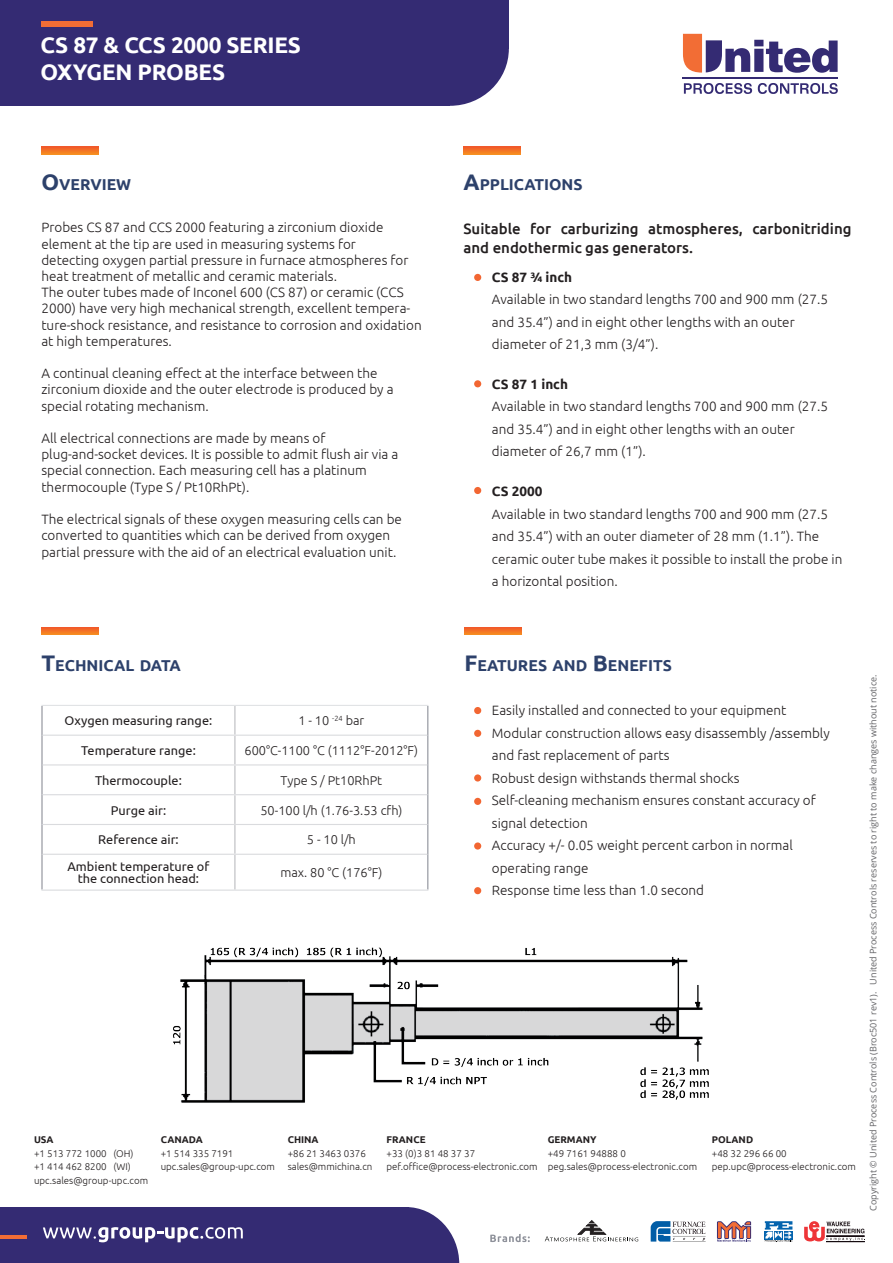
<style>
.page{position:relative;width:893px;height:1263px;background:#fff}
.page>*{position:absolute;margin:0;border:0;box-sizing:border-box;transform-origin:0 0}
.t1{font:700 22.5px/27px "Ubuntu";letter-spacing:-.01em;color:#fff}
.t2{font:700 15.75px "Ubuntu";color:#2d416b}
.t3{font:500 15px/19.5px "Ubuntu";color:#231f20}
.t4{font:300 13.5px/22.5px "Ubuntu";color:#231f20}
.t5{font:700 13.5px "Ubuntu";color:#231f20}
.t6{font:12.75px/12px "Ubuntu";color:#231f20;text-align:center}
.t7{font:300 12.75px "Ubuntu";color:#231f20}
.t8{font:300 9.75px "Ubuntu";color:#231f20}
.t9{font:700 9.75px "Ubuntu";color:#231f20}
.t10{font:9px "Open Sans";color:#636366}
.s1{font-size:22.5px}
</style>
<div class="page">
<svg style="left:683px;top:34px;width:155px;height:39px"></svg>
<svg style="left:684px;top:83px;width:154px;height:11px"></svg>
<hr style="left:683px;top:77px;width:155px;height:1px;background:#342b73">
<div style="left:0;top:0;width:450px;height:106px;background:#342b73"></div>
<svg style="left:450px;top:49px;width:59px;height:57px"></svg>
<div style="left:56px;top:0;width:453px;height:49px;background:#342b73"></div>
<div style="left:41px;top:21px;width:52px;height:6px;background:#f26d35"></div>
<svg style="left:409px;top:1207px;width:50px;height:56px"></svg>
<div style="left:0;top:1207px;width:409px;height:56px;background:#342b73"></div>
<hr style="left:826px;top:1241px;width:38px;height:1px;background:#150b10">
<svg style="left:804px;top:1221px;width:61px;height:20px"></svg>
<svg style="left:717px;top:1221px;width:34px;height:21px"></svg>
<svg style="left:650px;top:1221px;width:56px;height:21px"></svg>
<svg style="left:490px;top:1234px;width:40px;height:8px"></svg>
<svg style="left:765px;top:1221px;width:27px;height:21px"></svg>
<svg style="left:43px;top:1227px;width:200px;height:15px"></svg>
<hr style="left:0;top:1236px;width:27px;height:3px;background:#f26d35">
<svg style="left:545px;top:1220px;width:93px;height:21px"></svg>
<svg style="left:41px;top:147px;width:57px;height:7px"></svg>
<svg style="left:41px;top:627px;width:57px;height:8px"></svg>
<svg style="left:465px;top:627px;width:56px;height:8px"></svg>
<svg style="left:463px;top:147px;width:57px;height:7px"></svg>
<div style="left:474px;top:274px;width:7px;height:7px;background:#f26632;border-radius:50%"></div>
<div style="left:474px;top:380px;width:7px;height:7px;background:#f26632;border-radius:50%"></div>
<div style="left:474px;top:487px;width:7px;height:7px;background:#f26632;border-radius:50%"></div>
<div style="left:474px;top:707px;width:7px;height:7px;background:#f26632;border-radius:50%"></div>
<div style="left:474px;top:730px;width:7px;height:7px;background:#f26632;border-radius:50%"></div>
<div style="left:474px;top:774px;width:7px;height:7px;background:#f26632;border-radius:50%"></div>
<div style="left:474px;top:798px;width:7px;height:7px;background:#f26632;border-radius:50%"></div>
<div style="left:474px;top:842px;width:7px;height:7px;background:#f26632;border-radius:50%"></div>
<div style="left:474px;top:887px;width:7px;height:7px;background:#f26632;border-radius:50%"></div>
<svg style="left:234px;top:706px;width:1px;height:148px"></svg>
<hr style="left:234px;top:855px;width:1px;height:34px;background:#bcbdc0">
<hr style="left:41px;top:705px;width:194px;height:1px;background:#e1e3e5">
<hr style="left:235px;top:705px;width:193px;height:1px;background:#e1e3e5">
<hr style="left:41px;top:706px;width:2px;height:29px;background:#8e919a">
<svg style="left:427px;top:706px;width:1px;height:29px"></svg>
<hr style="left:41px;top:735px;width:2px;height:30px;background:#8e919a">
<hr style="left:427px;top:735px;width:1px;height:30px;background:#8e919a">
<hr style="left:41px;top:765px;width:2px;height:30px;background:#8e919a">
<hr style="left:427px;top:765px;width:1px;height:30px;background:#8e919a">
<hr style="left:41px;top:795px;width:2px;height:29px;background:#8e919a">
<svg style="left:427px;top:795px;width:1px;height:29px"></svg>
<hr style="left:41px;top:824px;width:2px;height:30px;background:#8e919a">
<hr style="left:427px;top:824px;width:1px;height:30px;background:#8e919a">
<hr style="left:41px;top:854px;width:2px;height:35px;background:#8e919a">
<hr style="left:427px;top:854px;width:1px;height:35px;background:#8e919a">
<hr style="left:43px;top:735px;width:192px;height:1px;background:#dadbde">
<hr style="left:235px;top:735px;width:192px;height:1px;background:#dadbde">
<hr style="left:43px;top:764px;width:192px;height:1px;background:#dadbde">
<hr style="left:235px;top:764px;width:192px;height:1px;background:#dadbde">
<hr style="left:43px;top:794px;width:192px;height:1px;background:#dadbde">
<hr style="left:235px;top:794px;width:192px;height:1px;background:#dadbde">
<hr style="left:43px;top:824px;width:192px;height:1px;background:#dadbde">
<hr style="left:235px;top:824px;width:192px;height:1px;background:#dadbde">
<hr style="left:43px;top:854px;width:192px;height:1px;background:#dadbde">
<hr style="left:235px;top:854px;width:192px;height:1px;background:#dadbde">
<hr style="left:41px;top:889px;width:194px;height:2px;background:#dadbde">
<hr style="left:235px;top:889px;width:193px;height:2px;background:#dadbde">
<img style="left:173px;top:947px;width:536px;height:156px">
<h1 class="t1" style="left:41px;top:31px;width:262px">CS 87 &amp; CCS 2000 SERIES<br>OXYGEN PROBES</h1>
<p class="t2" style="left:41px;top:175px;width:91px"><span class="s1">O</span>VERVIEW</p>
<p class="t4" style="left:41px;top:219px;width:382px;line-height:16.2px">Probes CS 87 and CCS 2000 featuring a zirconium dioxide element at the tip are used in measuring systems for<br>detecting oxygen partial pressure in furnace atmospheres for heat treatment of metallic and ceramic materials.<br>The outer tubes made of Inconel 600 (CS 87) or ceramic (CCS 2000) have very high mechanical strength, excellent tempera&shy;ture-shock resistance, and resistance to corrosion and oxidation at high temperatures.</p>
<p class="t4" style="left:41px;top:365px;width:354px;line-height:16.2px">A continual cleaning effect at the interface between the zirconium dioxide and the outer electrode is produced by a special rotating mechanism.</p>
<p class="t4" style="left:41px;top:430px;width:358px;line-height:16.2px">All electrical connections are made by means of plug-and-socket devices. It is possible to admit flush air via a special connection. Each measuring cell has a platinum thermocouple (Type S / Pt10RhPt).</p>
<p class="t4" style="left:41px;top:511px;width:362px;line-height:16.2px">The electrical signals of these oxygen measuring cells can be converted to quantities which can be derived from oxygen partial pressure with the aid of an electrical evaluation unit.</p>
<p class="t2" style="left:463px;top:175px;width:121px"><span class="s1">A</span>PPLICATIONS</p>
<p class="t3" style="left:463px;top:218px;width:390px">Suitable for carburizing atmospheres, carbonitriding and endothermic gas generators.</p>
<p class="t5" style="left:492px;top:269px;width:82px">CS 87 ¾ inch</p>
<p class="t4" style="left:492px;top:288px;width:338px">Available in two standard lengths 700 and 900 mm (27.5 and 35.4”) and in eight other lengths with an outer diameter of 21,3 mm (3/4”).</p>
<p class="t5" style="left:492px;top:376px;width:78px">CS 87 1 inch</p>
<p class="t4" style="left:492px;top:395px;width:338px">Available in two standard lengths 700 and 900 mm (27.5 and 35.4”) and in eight other lengths with an outer diameter of 26,7 mm (1”).</p>
<p class="t5" style="left:492px;top:483px;width:52px">CS 2000</p>
<p class="t4" style="left:492px;top:502px;width:352px">Available in two standard lengths 700 and 900 mm (27.5 and 35.4”) with an outer diameter of 28 mm (1.1”). The ceramic outer tube makes it possible to install the probe in a horizontal position.</p>
<p class="t2" style="left:41px;top:655px;width:141px"><span class="s1">T</span>ECHNICAL DATA</p>
<p class="t2" style="left:465px;top:655px;width:209px"><span class="s1">F</span>EATURES AND <span class="s1">B</span>ENEFITS</p>
<p class="t6" style="left:65px;top:714px;width:149px">Oxygen measuring range:</p>
<p class="t7" style="left:298px;top:713px;width:67px">1 - 10 <sup>-24</sup> bar</p>
<p class="t6" style="left:81px;top:744px;width:116px">Temperature range:</p>
<p class="t7" style="left:245px;top:743px;width:175px">600°C-1100 °C (1112°F-2012°F)</p>
<p class="t6" style="left:95px;top:774px;width:88px">Thermocouple:</p>
<p class="t7" style="left:281px;top:772px;width:103px">Type S / Pt10RhPt</p>
<p class="t6" style="left:111px;top:804px;width:57px">Purge air:</p>
<p class="t7" style="left:260px;top:802px;width:144px">50-100 l/h (1.76-3.53 cfh)</p>
<p class="t6" style="left:98px;top:833px;width:82px">Reference air:</p>
<p class="t7" style="left:307px;top:832px;width:50px">5 - 10 l/h</p>
<p class="t6" style="left:68px;top:860px;width:143px">Ambient temperature of the connection head:</p>
<p class="t7" style="left:280px;top:865px;width:104px">max. 80 °C (176°F)</p>
<p class="t4" style="left:492px;top:699px;width:339px">Easily installed and connected to your equipment Modular construction allows easy disassembly /assembly and fast replacement of parts<br>Robust design withstands thermal shocks<br>Self-cleaning mechanism ensures constant accuracy of signal detection<br>Accuracy +/- 0.05 weight percent carbon in normal operating range<br>Response time less than 1.0 second</p>
<p class="t9" style="left:34px;top:1133px;width:21px">USA</p>
<p class="t8" style="left:34px;top:1147px;width:101px">+1 513 772 1000 (OH)</p>
<p class="t9" style="left:161px;top:1133px;width:43px">CANADA</p>
<p class="t8" style="left:161px;top:1147px;width:74px">+1 514 335 7191</p>
<p class="t9" style="left:288px;top:1133px;width:32px">CHINA</p>
<p class="t8" style="left:288px;top:1147px;width:80px">+86 21 3463 0376</p>
<p class="t9" style="left:387px;top:1133px;width:41px">FRANCE</p>
<p class="t8" style="left:387px;top:1147px;width:90px">+33 (0)3 81 48 37 37</p>
<p class="t9" style="left:548px;top:1133px;width:50px">GERMANY</p>
<p class="t8" style="left:548px;top:1147px;width:80px">+49 7161 94888 0</p>
<p class="t9" style="left:712px;top:1133px;width:43px">POLAND</p>
<p class="t8" style="left:712px;top:1147px;width:76px">+48 32 296 66 00</p>
<p class="t8" style="left:34px;top:1161px;width:98px">+1 414 462 8200 (WI)</p>
<p class="t8" style="left:34px;top:1175px;width:116px">upc.sales@group-upc.com</p>
<p class="t8" style="left:161px;top:1161px;width:116px">upc.sales@group-upc.com</p>
<p class="t8" style="left:288px;top:1161px;width:86px">sales@mmichina.cn</p>
<p class="t8" style="left:387px;top:1161px;width:153px">pef.office@process-electronic.com</p>
<p class="t8" style="left:548px;top:1161px;width:151px">peg.sales@process-electronic.com</p>
<p class="t8" style="left:712px;top:1161px;width:146px">pep.upc@process-electronic.com</p>
<p class="t10" style="left:867px;top:1211px;width:537px;rotate:-90deg">Copyright © United Process Controls (Broc501 rev1). United Process Controls reserves to right to make changes without notice.</p>
</div>
